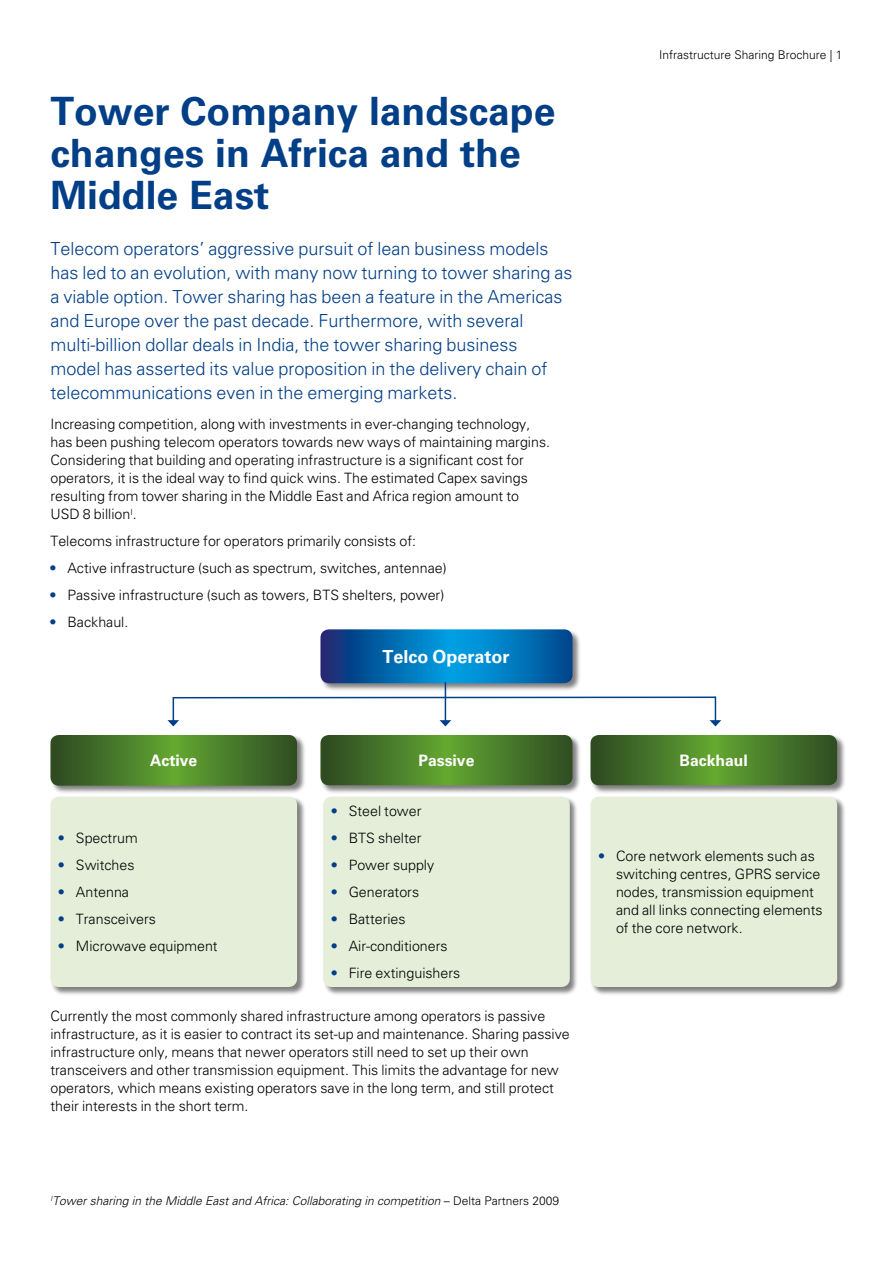
<style>
.page{position:relative;width:893px;height:1263px;background:#fff}
.page>*{position:absolute;margin:0;border:0;box-sizing:border-box;transform-origin:0 0}
.t1{font:700 39px/42px "Univers LT Std";color:#023f87}
.t2{font:300 18px/24px "Univers LT Std";color:#023f87}
.t3{font:700 18px "Univers LT Std";color:#fff}
.t4{font:700 15.75px "Univers LT Std";color:#fff}
.t5{font:300 14.25px/18px "Univers LT Std";color:#000}
.t6{font:italic 300 12px "Univers LT Std";color:#000}
.t7{font:300 12px "Univers LT Std";color:#000}
.s1{font-weight:700;color:#023f87}
.s2{font-style:normal}
</style>
<div class="page">
<hr style="left:174px;top:696px;width:541px;height:2px;background:#023f87">
<svg style="left:167px;top:697px;width:12px;height:29px"></svg>
<div style="left:320px;top:629px;width:261px;height:63px;background:#000;opacity:.5"></div>
<svg style="left:320px;top:629px;width:252px;height:54px;background:#066fb4"></svg>
<div style="left:50px;top:734px;width:256px;height:60px;background:#000;opacity:.5"></div>
<svg style="left:50px;top:735px;width:247px;height:51px;background:#49782b"></svg>
<div style="left:320px;top:734px;width:261px;height:60px;background:#000;opacity:.5"></div>
<svg style="left:320px;top:735px;width:252px;height:50px;background:#49792b"></svg>
<div style="left:590px;top:734px;width:256px;height:60px;background:#000;opacity:.5"></div>
<svg style="left:590px;top:735px;width:247px;height:50px;background:#48782b"></svg>
<div style="left:50px;top:796px;width:256px;height:200px;background:#000;opacity:.5"></div>
<div style="left:50px;top:797px;width:247px;height:190px;background:#e5eed8;border-radius:9px"></div>
<div style="left:323px;top:796px;width:256px;height:200px;background:#000;opacity:.5"></div>
<div style="left:323px;top:797px;width:247px;height:190px;background:#e5eed8;border-radius:9px"></div>
<div style="left:590px;top:796px;width:256px;height:200px;background:#000;opacity:.5"></div>
<div style="left:590px;top:797px;width:247px;height:190px;background:#e5eed8;border-radius:9px"></div>
<hr style="left:445px;top:682px;width:1px;height:39px;background:#023f87">
<svg style="left:440px;top:720px;width:11px;height:6px"></svg>
<svg style="left:710px;top:696px;width:11px;height:30px"></svg>
<h1 class="t1" style="left:50px;top:90px;width:506px">Tower Company landscape changes in Africa and the<br>Middle East</h1>
<p class="t2" style="left:50px;top:237px;width:524px">Telecom operators’ aggressive pursuit of lean business models has led to an evolution, with many now turning to tower sharing as a viable option. Tower sharing has been a feature in the Americas and Europe over the past decade. Furthermore, with several multi-billion dollar deals in India, the tower sharing business<br>model has asserted its value proposition in the delivery chain of telecommunications even in the emerging markets.</p>
<p class="t5" style="left:50px;top:415px;width:501px">Increasing competition, along with investments in ever-changing technology, has been pushing telecom operators towards new ways of maintaining margins.<br>Considering that building and operating infrastructure is a significant cost for operators, it is the ideal way to find quick wins. The estimated Capex savings resulting from tower sharing in the Middle East and Africa region amount to USD 8 billion<sup>I</sup>.</p>
<p class="t5" style="left:50px;top:532px;width:367px">Telecoms infrastructure for operators primarily consists of:</p>
<p class="t5" style="left:50px;top:559px;width:398px"><span class="s1">•</span> Active infrastructure (such as spectrum, switches, antennae)</p>
<p class="t5" style="left:50px;top:586px;width:395px"><span class="s1">•</span> Passive infrastructure (such as towers, BTS shelters, power)</p>
<p class="t5" style="left:50px;top:613px;width:79px"><span class="s1">•</span> Backhaul.</p>
<p class="t3" style="left:382px;top:646px;width:129px">Telco Operator</p>
<p class="t7" style="left:659px;top:48px;width:185px">Infrastructure Sharing Brochure | 1</p>
<p class="t4" style="left:150px;top:751px;width:49px">Active</p>
<p class="t4" style="left:418px;top:751px;width:58px">Passive</p>
<p class="t4" style="left:680px;top:751px;width:70px">Backhaul</p>
<p class="t5" style="left:59px;top:829px;width:80px"><span class="s1">•</span> Spectrum</p>
<p class="t5" style="left:59px;top:856px;width:77px"><span class="s1">•</span> Switches</p>
<p class="t5" style="left:59px;top:883px;width:72px"><span class="s1">•</span> Antenna</p>
<p class="t5" style="left:59px;top:910px;width:98px"><span class="s1">•</span> Transceivers</p>
<p class="t5" style="left:59px;top:937px;width:160px"><span class="s1">•</span> Microwave equipment</p>
<p class="t5" style="left:332px;top:802px;width:91px"><span class="s1">•</span> Steel tower</p>
<p class="t5" style="left:332px;top:829px;width:91px"><span class="s1">•</span> BTS shelter</p>
<p class="t5" style="left:332px;top:856px;width:104px"><span class="s1">•</span> Power supply</p>
<p class="t5" style="left:332px;top:883px;width:89px"><span class="s1">•</span> Generators</p>
<p class="t5" style="left:332px;top:910px;width:76px"><span class="s1">•</span> Batteries</p>
<p class="t5" style="left:332px;top:937px;width:117px"><span class="s1">•</span> Air-conditioners</p>
<p class="t5" style="left:332px;top:964px;width:130px"><span class="s1">•</span> Fire extinguishers</p>
<p class="t5" style="left:50px;top:1007px;width:521px">Currently the most commonly shared infrastructure among operators is passive infrastructure, as it is easier to contract its set-up and maintenance. Sharing passive infrastructure only, means that newer operators still need to set up their own transceivers and other transmission equipment. This limits the advantage for new operators, which means existing operators save in the long term, and still protect their interests in the short term.</p>
<p class="t5" style="left:616px;top:847px;width:208px;text-indent:-17px"><span class="s1">•</span> Core network elements such as switching centres, GPRS service nodes, transmission equipment and all links connecting elements of the core network.</p>
<p class="t6" style="left:50px;top:1193px;width:510px"><sup>I</sup>Tower sharing in the Middle East and Africa: Collaborating in competition <span class="s2">– Delta Partners 2009</span></p>
</div>
